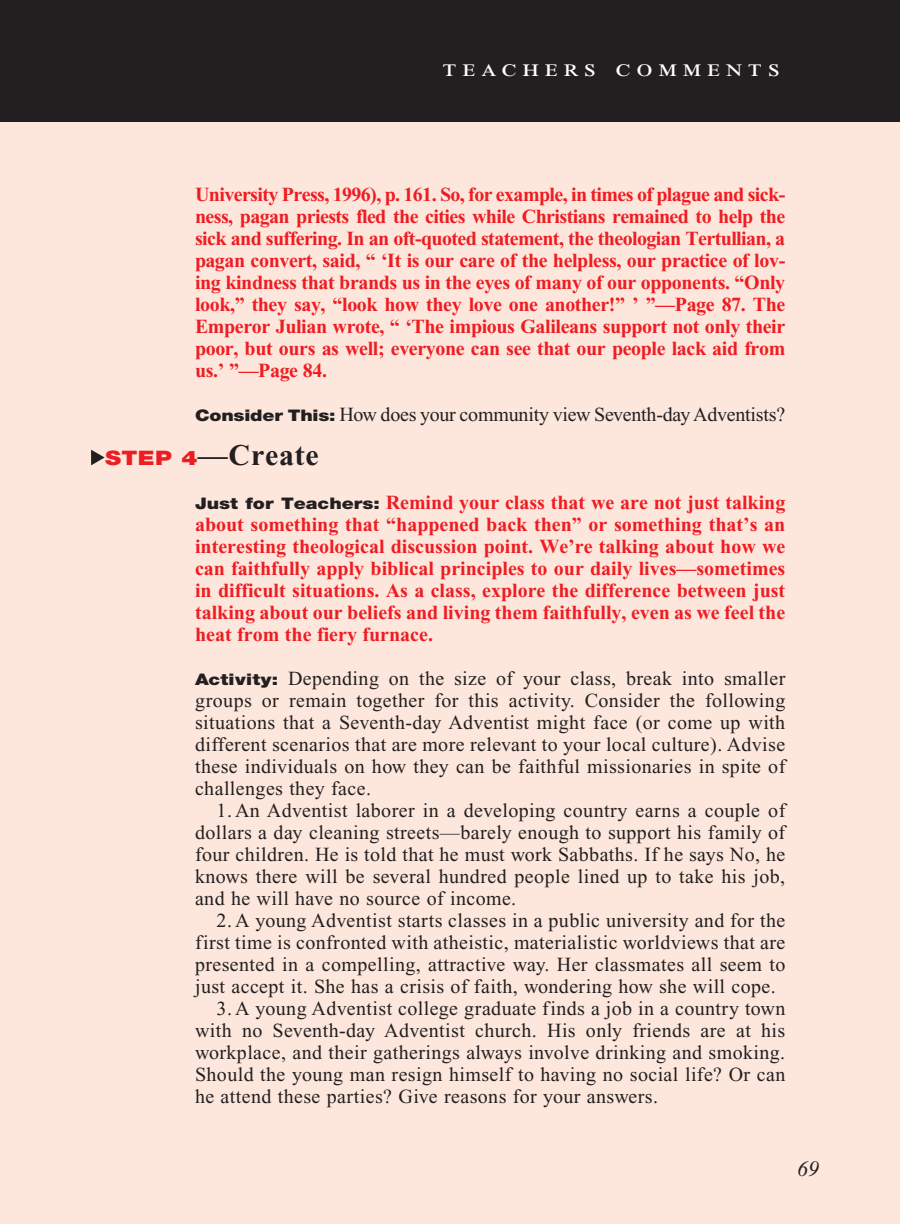
<style>
.page{position:relative;width:900px;height:1224px;background:#fff}
.page>*{position:absolute;margin:0;border:0;box-sizing:border-box;transform-origin:0 0}
.T_Aim_bodyXindent{font:700 30px "Times New Roman PS Std";letter-spacing:.025em;color:#231f20}
.Teachers_Comments_He{font:24px "Times New Roman PS Std";letter-spacing:.2em;color:#fff;scale:1.2 1}
.PageNumbers{font:italic 22px "Times New Roman PS Std";color:#231f20}
.Objectives_Body_Text{font:20px/22px "Times New Roman PS Std";letter-spacing:.02em;color:#231f20;text-align:justify}
.Objectives_Body_Text-2{font:700 20px/22px "Times New Roman PS Std";letter-spacing:-.01em;color:#ee1d23;text-align:justify}
.Objectives_Body_Text-3{font:20px "Times New Roman PS Std";letter-spacing:-.01em;color:#231f20}
.s1{font-family:"Helvetica Neue LT Std";font-weight:900;font-size:16px}
.s2{font-family:"Helvetica Neue LT Std";font-weight:900;font-size:20px;color:#ee1d23}
.s3{font-family:"Helvetica Neue LT Std";font-weight:900;font-size:16px;color:#231f20}
</style>
<div class="page">
<div style="left:0;top:116px;width:900px;height:1108px;background:#fde7dc"></div>
<div style="left:0;top:0;width:900px;height:122px;background:#231f20"></div>
<svg style="left:91px;top:450px;width:14px;height:15px"></svg>
<p class="Teachers_Comments_He" style="left:443px;top:55px;width:283px">teachers comments</p>
<p class="Objectives_Body_Text-2" style="left:195px;top:184px;width:592px">University Press, 1996), p. 161. So, for example, in times of plague and sick&shy;ness, pagan priests fled the cities while Christians remained to help the sick and suffering. In an oft-quoted statement, the theologian Tertullian, a pagan convert, said, “ ‘It is our care of the helpless, our practice of lov&shy;ing kindness that brands us in the eyes of many of our opponents. “Only look,” they say, “look how they love one another!” ’ ”—Page 87. The Emperor Julian wrote, “ ‘The impious Galileans support not only their poor, but ours as well; everyone can see that our people lack aid from us.’ ”—Page 84.</p>
<p class="Objectives_Body_Text-3" style="left:195px;top:404px;width:592px"><span class="s1">Consider This:</span> How does your community view Seventh-day Adventists?</p>
<p class="T_Aim_bodyXindent" style="left:105px;top:439px;width:215px"><span class="s2">STEP 4</span>—Create</p>
<p class="Objectives_Body_Text-2" style="left:195px;top:492px;width:592px"><span class="s3">Just for Teachers:</span> Remind your class that we are not just talking about something that “happened back then” or something that’s an interesting theological discussion point. We’re talking about how we can faithfully apply biblical principles to our daily lives—sometimes in difficult situations. As a class, explore the difference between just talking about our beliefs and living them faithfully, even as we feel the heat from the fiery furnace.</p>
<p class="Objectives_Body_Text" style="left:195px;top:668px;width:592px"><span class="s1">Activity:</span> Depending on the size of your class, break into smaller groups or remain together for this activity. Consider the following situations that a Seventh-day Adventist might face (or come up with different scenarios that are more relevant to your local culture). Advise these individuals on how they can be faithful missionaries in spite of challenges they face.</p>
<p class="Objectives_Body_Text" style="left:195px;top:800px;width:592px;text-indent:22px">1. An Adventist laborer in a developing country earns a couple of dollars a day cleaning streets—barely enough to support his family of four children. He is told that he must work Sabbaths. If he says No, he knows there will be several hundred people lined up to take his job, and he will have no source of income.</p>
<p class="Objectives_Body_Text" style="left:195px;top:910px;width:592px;text-indent:22px">2. A young Adventist starts classes in a public university and for the first time is confronted with atheistic, materialistic worldviews that are presented in a compelling, attractive way. Her classmates all seem to just accept it. She has a crisis of faith, wondering how she will cope.</p>
<p class="Objectives_Body_Text" style="left:195px;top:998px;width:592px;text-indent:22px">3. A young Adventist college graduate finds a job in a country town with no Seventh-day Adventist church. His only friends are at his workplace, and their gatherings always involve drinking and smoking.<br>Should the young man resign himself to having no social life? Or can he attend these parties? Give reasons for your answers.</p>
<p class="PageNumbers" style="left:797px;top:1157px;width:23px">69</p>
</div>
